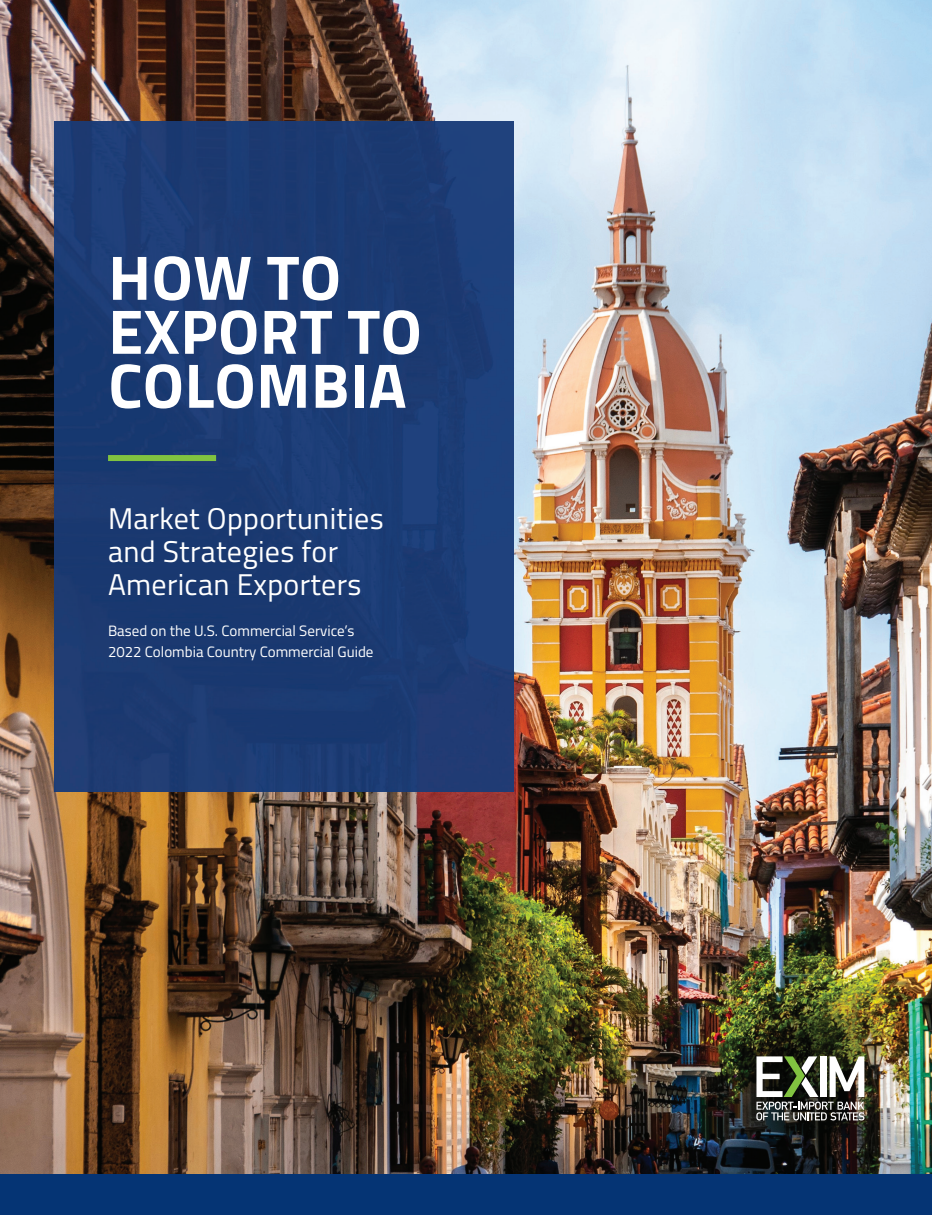
<style>
.page{position:relative;width:932px;height:1215px;background:#fff}
.page>*{position:absolute;margin:0;border:0;box-sizing:border-box;transform-origin:0 0}
.t1{font:700 63px/54px "Titillium Web";letter-spacing:.01em;color:#fff}
.t2{font:30px/33px "Titillium Web";letter-spacing:.01em;color:#fff}
.t3{font:15px/21px "Titillium Web";color:#fff}
</style>
<div class="page">
<img style="left:0;top:0;width:932px;height:1174px">
<img style="left:756px;top:1056px;width:108px;height:65px">
<img style="left:54px;top:122px;width:459px;height:670px">
<div style="left:0;top:1174px;width:932px;height:41px;background:#053474"></div>
<div style="left:108px;top:455px;width:108px;height:6px;background:#81c340"></div>
<h1 class="t1" style="left:108px;top:248px;width:315px">HOW TO<br>EXPORT TO<br>COLOMBIA</h1>
<h2 class="t2" style="left:108px;top:500px;width:277px">Market Opportunities and Strategies for<br>American Exporters</h2>
<p class="t3" style="left:108px;top:619px;width:267px">Based on the U.S. Commercial Service’s<br>2022 Colombia Country Commercial Guide</p>
</div>
